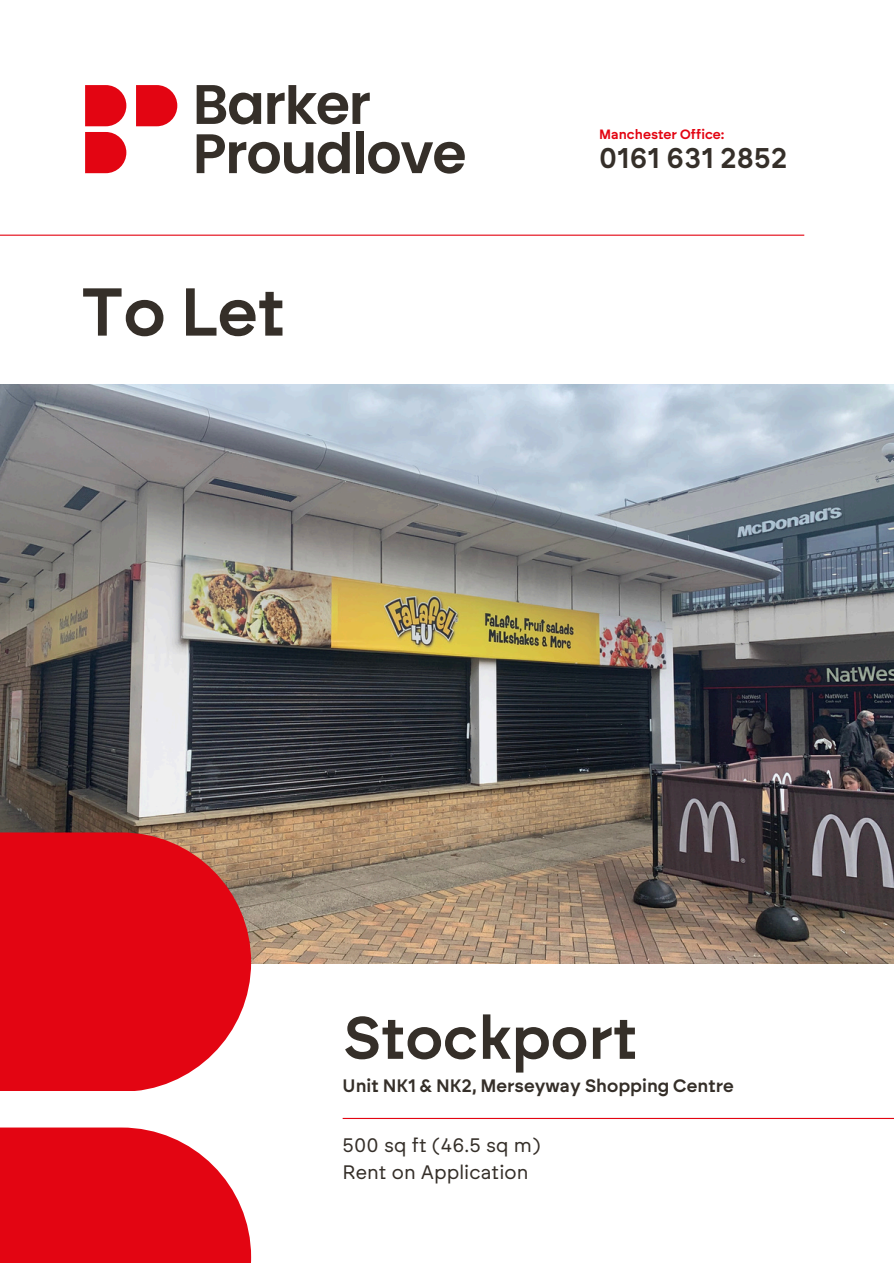
<style>
.page{position:relative;width:894px;height:1264px;background:#fff}
.page>*{position:absolute;margin:0;border:0;box-sizing:border-box;transform-origin:0 0}
.t1{font:600 67.5px "Brockmann";color:#352f29}
.t2{font:600 60px "Brockmann";color:#352f29}
.t3{font:600 28.5px "Brockmann";color:#352f29}
.t4{font:19.5px/27px "Brockmann";color:#352f29}
.t5{font:600 18px "Brockmann";color:#352f29}
.t6{font:600 13.5px "Brockmann";color:#e30512}
</style>
<div class="page">
<img style="left:0;top:385px;width:893px;height:578px">
<svg style="left:0;top:832px;width:251px;height:259px;background:#e11a24"></svg>
<svg style="left:0;top:1127px;width:251px;height:136px;background:#e6202b"></svg>
<hr style="left:342px;top:1117px;width:551px;height:1px;background:#e30512">
<svg style="left:85px;top:132px;width:41px;height:41px;background:#e51e2a"></svg>
<svg style="left:85px;top:85px;width:41px;height:41px;background:#e51e2a"></svg>
<svg style="left:136px;top:85px;width:41px;height:41px;background:#e51e2a"></svg>
<svg style="left:196px;top:85px;width:65px;height:39px"></svg>
<svg style="left:267px;top:85px;width:102px;height:39px"></svg>
<svg style="left:196px;top:132px;width:153px;height:42px"></svg>
<div style="left:356px;top:132px;width:7px;height:41px;background:#352f29"></div>
<svg style="left:368px;top:142px;width:96px;height:32px"></svg>
<hr style="left:0;top:235px;width:804px;height:1px;background:#e30512">
<p class="t1" style="left:81px;top:271px;width:205px">To Let</p>
<h3 class="t6" style="left:599px;top:126px;width:127px">Manchester Office:</h3>
<h4 class="t3" style="left:599px;top:141px;width:190px">0161 631 2852</h4>
<h1 class="t2" style="left:342px;top:1001px;width:296px">Stockport</h1>
<h2 class="t5" style="left:342px;top:1074px;width:392px">Unit NK1 &amp; NK2, Merseyway Shopping Centre</h2>
<p class="t4" style="left:342px;top:1131px;width:199px">500 sq ft (46.5 sq m)<br>Rent on Application</p>
</div>
